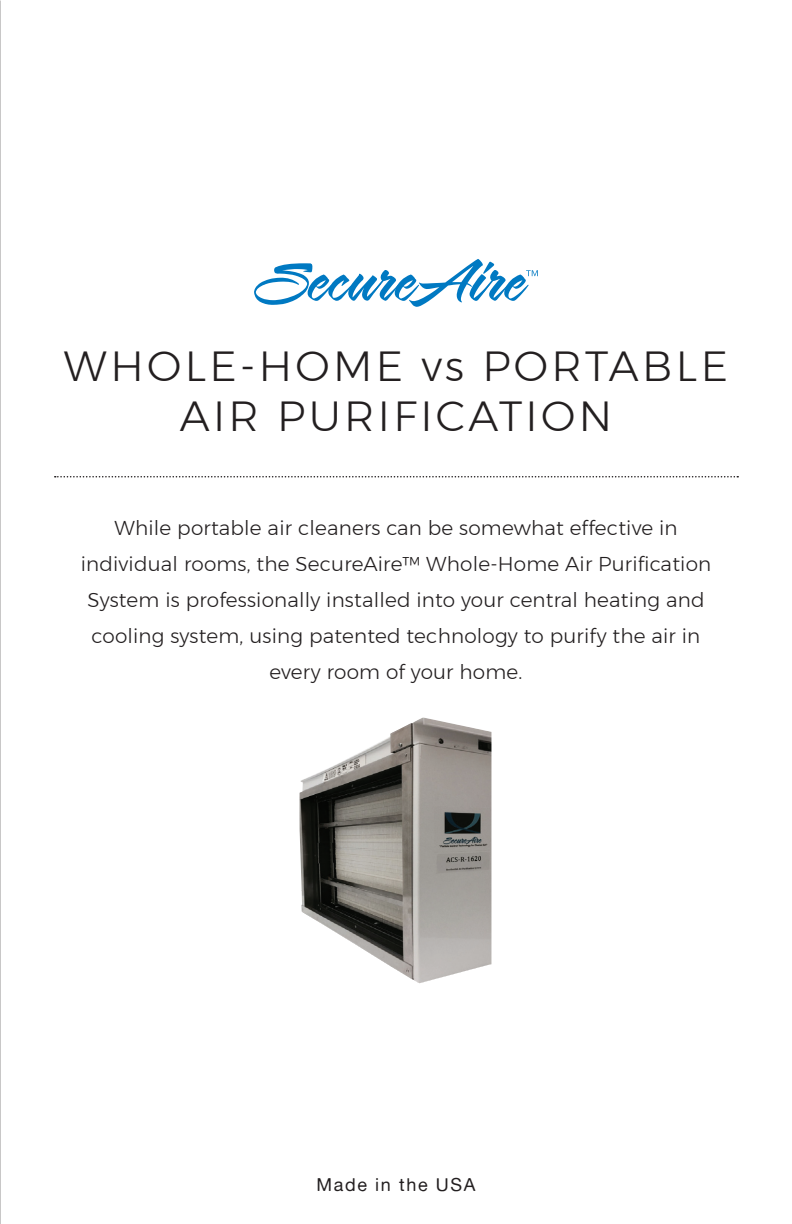
<style>
.page{position:relative;width:792px;height:1224px;background:#fff}
.page>*{position:absolute;margin:0;border:0;box-sizing:border-box;transform-origin:0 0}
.t1{font:300 42px "Montserrat";letter-spacing:.08em;color:#231f20}
.t2{font:300 20px/36px "Montserrat";letter-spacing:.01em;color:#231f20;text-align:center}
.t3{font:18px "Alte Haas Grotesk";letter-spacing:.09em;color:#231f20}
</style>
<div class="page">
<img style="left:300px;top:718px;width:191px;height:265px">
<svg style="left:55px;top:476px;width:683px;height:2px"></svg>
<svg style="left:254px;top:259px;width:284px;height:48px"></svg>
<p class="t1" style="left:64px;top:334px;width:666px">WHOLE-HOME vs PORTABLE</p>
<p class="t1" style="left:180px;top:385px;width:434px">AIR PURIFICATION</p>
<p class="t2" style="left:81px;top:509px;width:632px">While portable air cleaners can be somewhat effective in individual rooms, the SecureAire™ Whole-Home Air Purification System is professionally installed into your central heating and cooling system, using patented technology to purify the air in every room of your home.</p>
<p class="t3" style="left:316px;top:1174px;width:161px">Made in the USA</p>
</div>
